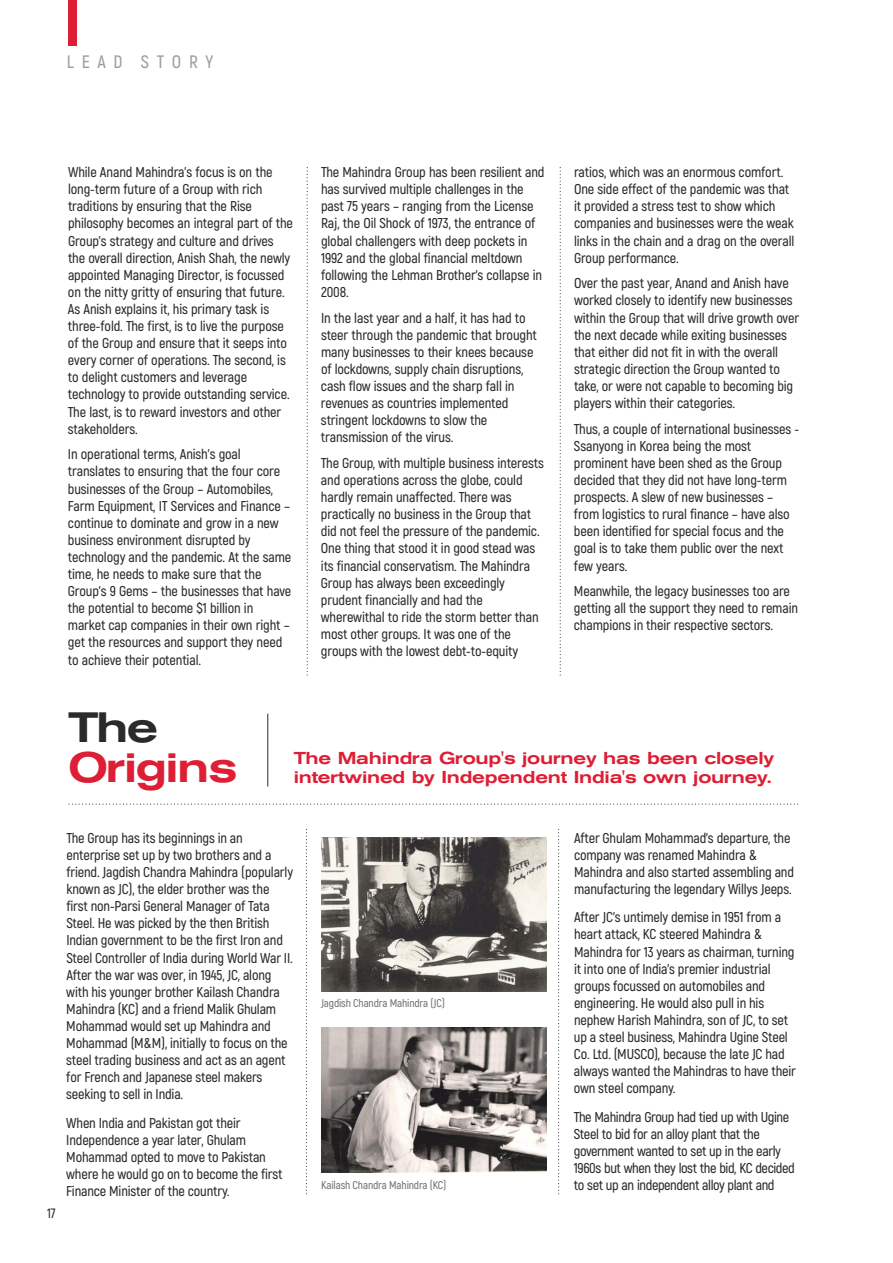
<style>
.page{position:relative;width:893px;height:1263px;background:#fff}
.page>*{position:absolute;margin:0;border:0;box-sizing:border-box;transform-origin:0 0}
.t1{font:500 expanded 42px "Akzidenz Grotesk Pro";letter-spacing:-.04em;color:#dd1e35}
.t2{font:500 expanded 42px "Akzidenz Grotesk Pro";color:#2b2a29}
.t3{font:600 18px "Akrobat";letter-spacing:.425em;color:#9d9e9e}
.t4{font:500 expanded 17.1px/19.6px "Akzidenz Grotesk Pro";letter-spacing:-.015em;color:#dd1e35}
.t5{font:600 14.25px/17.1px "Akrobat";letter-spacing:-.01em;color:#2b2a29}
.t6{font:600 14.25px/17.1px "Akrobat";letter-spacing:-.03em;color:#2b2a29}
.t7{font:600 13.5px "Akrobat";color:#2b2a29}
.t8{font:600 11.25px "Akrobat";letter-spacing:-.01em;color:#727271}
</style>
<div class="page">
<div style="left:68px;top:0;width:9px;height:46px;background:#dd1e35"></div>
<svg style="left:307px;top:167px;width:1px;height:509px"></svg>
<svg style="left:560px;top:167px;width:1px;height:509px"></svg>
<svg style="left:69px;top:804px;width:730px;height:1px"></svg>
<hr style="left:267px;top:714px;width:1px;height:72px;background:#2b2a29">
<svg style="left:306px;top:829px;width:1px;height:366px"></svg>
<svg style="left:558px;top:829px;width:1px;height:366px"></svg>
<img style="left:321px;top:837px;width:225px;height:155px">
<img style="left:321px;top:1028px;width:225px;height:145px">
<p class="t3" style="left:67px;top:52px;width:148px">LEAD STORY</p>
<p class="t5" style="left:68px;top:164px;width:227px">While Anand Mahindra's focus is on the long-term future of a Group with rich traditions by ensuring that the Rise philosophy becomes an integral part of the Group's strategy and culture and drives the overall direction, Anish Shah, the newly appointed Managing Director, is focussed on the nitty gritty of ensuring that future.<br>As Anish explains it, his primary task is three-fold. The first, is to live the purpose of the Group and ensure that it seeps into every corner of operations. The second, is to delight customers and leverage technology to provide outstanding service.<br>The last, is to reward investors and other stakeholders.</p>
<p class="t5" style="left:68px;top:446px;width:225px">In operational terms, Anish's goal translates to ensuring that the four core businesses of the Group – Automobiles, Farm Equipment, IT Services and Finance – continue to dominate and grow in a new business environment disrupted by technology and the pandemic. At the same time, he needs to make sure that the Group's 9 Gems – the businesses that have the potential to become $1 billion in market cap companies in their own right – get the resources and support they need to achieve their potential.</p>
<p class="t5" style="left:321px;top:164px;width:225px">The Mahindra Group has been resilient and has survived multiple challenges in the past 75 years – ranging from the License Raj, the Oil Shock of 1973, the entrance of global challengers with deep pockets in 1992 and the global financial meltdown following the Lehman Brother's collapse in 2008.</p>
<p class="t5" style="left:321px;top:309px;width:217px">In the last year and a half, it has had to steer through the pandemic that brought many businesses to their knees because of lockdowns, supply chain disruptions, cash flow issues and the sharp fall in revenues as countries implemented stringent lockdowns to slow the transmission of the virus.</p>
<p class="t5" style="left:321px;top:455px;width:225px">The Group, with multiple business interests and operations across the globe, could hardly remain unaffected. There was practically no business in the Group that did not feel the pressure of the pandemic.<br>One thing that stood it in good stead was its financial conservatism. The Mahindra Group has always been exceedingly prudent financially and had the wherewithal to ride the storm better than most other groups. It was one of the groups with the lowest debt-to-equity</p>
<p class="t5" style="left:574px;top:164px;width:222px">ratios, which was an enormous comfort.<br>One side effect of the pandemic was that it provided a stress test to show which companies and businesses were the weak links in the chain and a drag on the overall Group performance.</p>
<p class="t5" style="left:574px;top:275px;width:227px">Over the past year, Anand and Anish have worked closely to identify new businesses within the Group that will drive growth over the next decade while exiting businesses that either did not fit in with the overall strategic direction the Group wanted to take, or were not capable to becoming big players within their categories.</p>
<p class="t5" style="left:574px;top:420px;width:227px">Thus, a couple of international businesses - Ssanyong in Korea being the most prominent have been shed as the Group decided that they did not have long-term prospects. A slew of new businesses – from logistics to rural finance – have also been identified for special focus and the goal is to take them public over the next few years.</p>
<p class="t5" style="left:574px;top:583px;width:226px">Meanwhile, the legacy businesses too are getting all the support they need to remain champions in their respective sectors.</p>
<h1 class="t2" style="left:68px;top:711px;width:92px">The</h1>
<h1 class="t1" style="left:68px;top:750px;width:171px">Origins</h1>
<p class="t4" style="left:294px;top:749px;width:482px">The Mahindra Group's journey has been closely intertwined by Independent India's own journey.</p>
<p class="t7" style="left:47px;top:1205px;width:10px">17</p>
<p class="t5" style="left:66px;top:830px;width:228px">The Group has its beginnings in an enterprise set up by two brothers and a friend. Jagdish Chandra Mahindra (popularly known as JC), the elder brother was the first non-Parsi General Manager of Tata Steel. He was picked by the then British Indian government to be the first Iron and Steel Controller of India during World War II.<br>After the war was over, in 1945, JC, along with his younger brother Kailash Chandra Mahindra (KC) and a friend Malik Ghulam Mohammad would set up Mahindra and Mohammad (M&amp;M), initially to focus on the steel trading business and act as an agent for French and Japanese steel makers seeking to sell in India.</p>
<p class="t5" style="left:66px;top:1114px;width:218px">When India and Pakistan got their Independence a year later, Ghulam Mohammad opted to move to Pakistan where he would go on to become the first Finance Minister of the country.</p>
<p class="t8" style="left:321px;top:997px;width:125px">Jagdish Chandra Mahindra (JC)</p>
<p class="t8" style="left:321px;top:1179px;width:127px">Kailash Chandra Mahindra (KC)</p>
<p class="t5" style="left:574px;top:830px;width:222px">After Ghulam Mohammad's departure, the company was renamed Mahindra &amp; Mahindra and also started assembling and manufacturing the legendary Willys Jeeps.</p>
<p class="t5" style="left:574px;top:909px;width:224px">After JC's untimely demise in 1951 from a heart attack, KC steered Mahindra &amp; Mahindra for 13 years as chairman, turning it into one of India's premier industrial groups focussed on automobiles and engineering. He would also pull in his nephew Harish Mahindra, son of JC, to set up a steel business, Mahindra Ugine Steel Co. Ltd. (MUSCO), because the late JC had always wanted the Mahindras to have their own steel company.</p>
<p class="t6" style="left:574px;top:1108px;width:222px">The Mahindra Group had tied up with Ugine Steel to bid for an alloy plant that the government wanted to set up in the early 1960s but when they lost the bid, KC decided to set up an independent alloy plant and</p>
</div>
